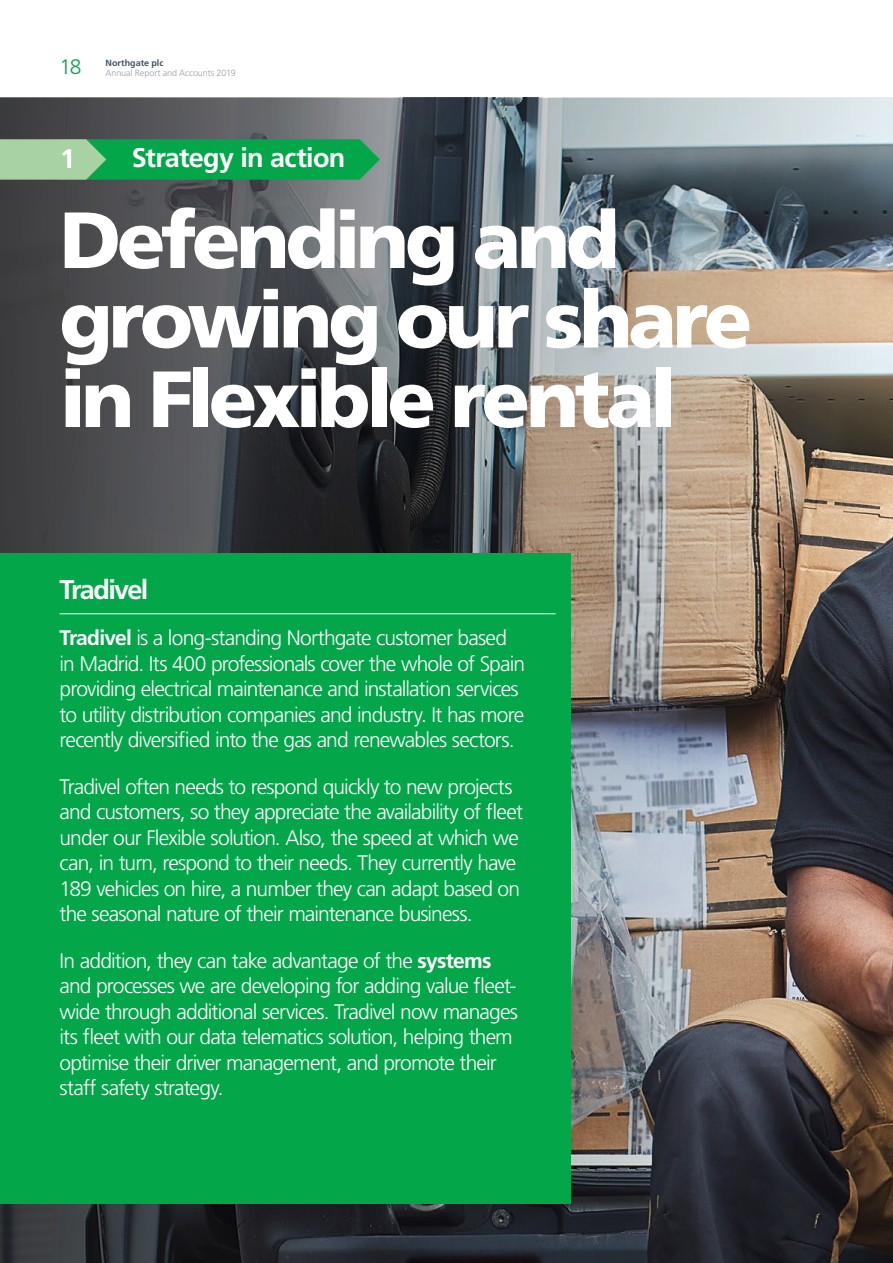
<style>
.page{position:relative;width:893px;height:1263px;background:#fff}
.page>*{position:absolute;margin:0;border:0;box-sizing:border-box;transform-origin:0 0}
.t1{font:900 79.5px/79.5px "Frutiger LT Std";letter-spacing:-.055em;color:#fff}
.t2{font:700 27px "Frutiger LT Std";letter-spacing:-.03em;color:#fff}
.t3{font:700 27px "Frutiger LT Std";letter-spacing:-.06em;color:#fff}
.t4{font:300 21px/25.5px "Frutiger LT Std";letter-spacing:-.04em;color:#fff}
.t5{font:300 21px "Frutiger LT Std";color:#04a64a}
.t6{font:300 9px "Frutiger LT Std";letter-spacing:-.005em;color:#989da8}
.t7{font:700 9px "Frutiger LT Std";letter-spacing:.005em;color:#415464}
.s1{font-weight:700}
</style>
<div class="page">
<img style="left:0;top:98px;width:892px;height:1165px">
<div style="left:0;top:553px;width:570px;height:650px;background:#04a64a"></div>
<hr style="left:60px;top:613px;width:496px;height:1px;background:#fff">
<svg style="left:0;top:139px;width:380px;height:41px"></svg>
<p class="t5" style="left:60px;top:55px;width:24px">18</p>
<p class="t7" style="left:105px;top:57px;width:60px">Northgate plc</p>
<p class="t6" style="left:105px;top:68px;width:132px">Annual Report and Accounts 2019</p>
<p class="t2" style="left:60px;top:143px;width:17px">1</p>
<p class="t2" style="left:132px;top:142px;width:215px">Strategy in action</p>
<h1 class="t1" style="left:60px;top:200px;width:694px">Defending and growing our share in Flexible rental</h1>
<p class="t3" style="left:60px;top:573px;width:90px">Tradivel</p>
<p class="t4" style="left:60px;top:625px;width:467px"><span class="s1">Tradivel</span> is a long-standing Northgate customer based in Madrid. Its 400 professionals cover the whole of Spain providing electrical maintenance and installation services to utility distribution companies and industry. It has more recently diversified into the gas and renewables sectors.</p>
<p class="t4" style="left:60px;top:774px;width:465px">Tradivel often needs to respond quickly to new projects and customers, so they appreciate the availability of fleet under our Flexible solution. Also, the speed at which we can, in turn, respond to their needs. They currently have 189 vehicles on hire, a number they can adapt based on the seasonal nature of their maintenance business.</p>
<p class="t4" style="left:60px;top:948px;width:460px">In addition, they can take advantage of the <span class="s1">systems </span>and processes we are developing for adding value fleet&shy;wide through additional services. Tradivel now manages its fleet with our data telematics solution, helping them optimise their driver management, and promote their staff safety strategy.</p>
</div>
